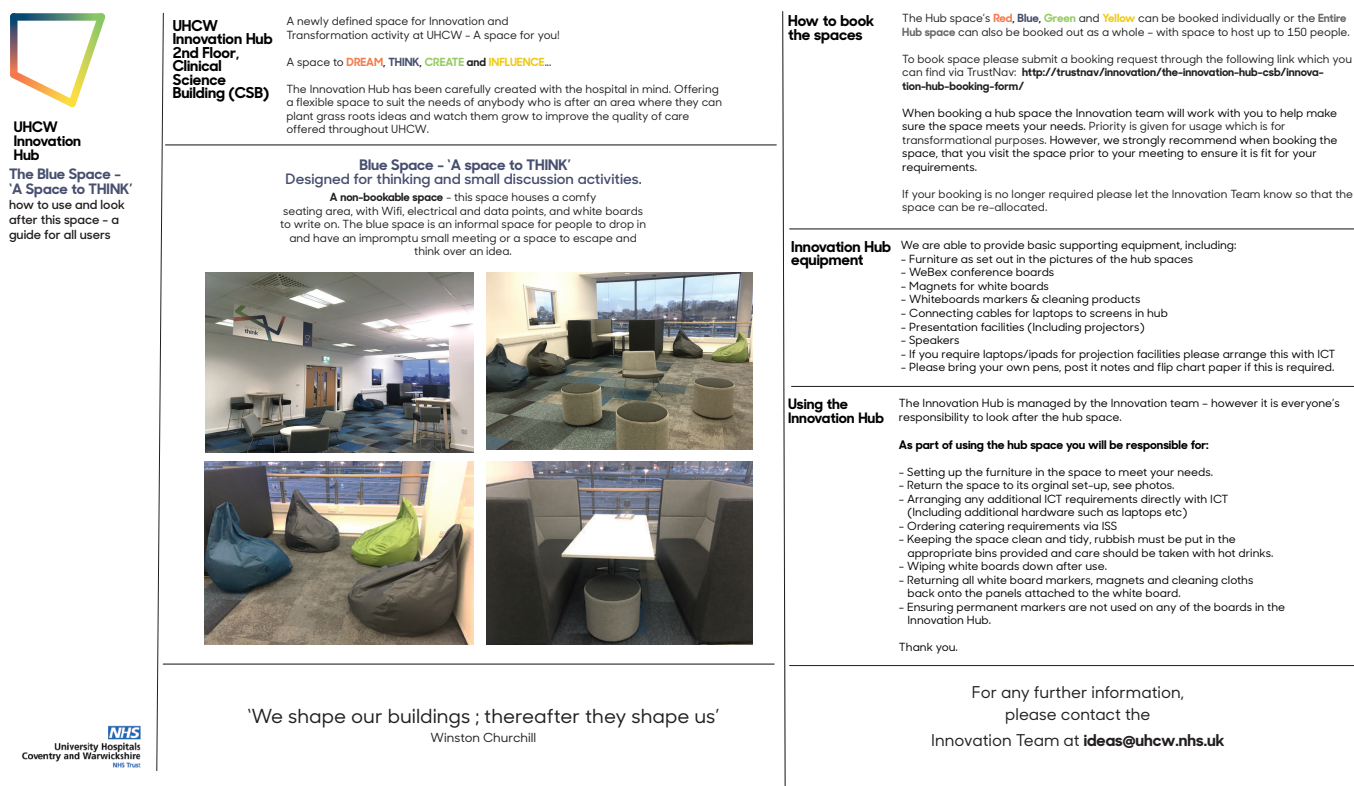
<style>
.page{position:relative;width:1354px;height:786px;background:#fff}
.page>*{position:absolute;margin:0;border:0;box-sizing:border-box;transform-origin:0 0}
.t1{font:500 19.38px "Sharp Sans No 1";color:#231f20}
.t2{font:500 16.25px/22px "Sharp Sans No 1";color:#231f20;text-align:center}
.t3{font:700 16.25px "Sharp Sans No 1";color:#231f20}
.t4{font:700 15px/13.6px "Sharp Sans No 1";color:#000001}
.t5{font:700 14.5px "Sharp Sans No 1";color:#474f6f}
.t6{font:700 14.5px/14.4px "Sharp Sans No 1";color:#000001}
.t7{font:600 14.38px "Sharp Sans No 1";color:#474f6f}
.t8{font:700 14.38px/15px "Sharp Sans No 1";color:#474f6f}
.t9{font:700 14.38px/13.6px "Sharp Sans No 1";color:#000001}
.t10{font:600 12.5px/15px "Sharp Sans No 1";color:#231f20}
.t11{font:500 12.5px "Sharp Sans No 1";color:#231f20}
.t12{font:700 11.88px "Sharp Sans No 1";color:#000001}
.t13{font:500 11.25px/13.5px "Sharp Sans No 1";color:#000001}
.t14{font:500 11.25px/13.5px "Sharp Sans No 1";color:#231f20}
.s1{font-weight:700;color:#f47a4c}
.s2{font-weight:700}
.s3{font-weight:700;color:#474f6f}
.s4{font-weight:700;color:#95cb62}
.s5{font-weight:700;color:#eeca14}
.s6{font-weight:700;color:#6b6869}
.s7{color:#231f20}
.s8{font-weight:500}
</style>
<div class="page">
<img style="left:21px;top:725px;width:120px;height:43px">
<svg style="left:10px;top:13px;width:96px;height:94px"></svg>
<svg style="left:157px;top:13px;width:6px;height:757px"></svg>
<hr style="left:165px;top:145px;width:611px;height:1px;background:#231f20">
<hr style="left:789px;top:665px;width:565px;height:1px;background:#231f20">
<hr style="left:789px;top:229px;width:565px;height:1px;background:#231f20">
<hr style="left:791px;top:386px;width:563px;height:1px;background:#231f20">
<svg style="left:782px;top:11px;width:3px;height:774px"></svg>
<hr style="left:163px;top:663px;width:611px;height:1px;background:#231f20">
<svg style="left:10px;top:17px;width:8px;height:57px"></svg>
<img style="left:487px;top:461px;width:265px;height:183px">
<img style="left:205px;top:461px;width:269px;height:183px">
<img style="left:206px;top:272px;width:267px;height:180px">
<img style="left:487px;top:272px;width:265px;height:177px">
<h3 class="t4" style="left:173px;top:18px;width:101px">UHCW<br>Innovation Hub<br>2nd Floor,<br>Clinical<br>Science<br>Building (CSB)</h3>
<p class="t14" style="left:286px;top:14px;width:275px">A newly defined space for Innovation and<br>Transformation activity at UHCW - A space for you!</p>
<p class="t14" style="left:286px;top:54px;width:267px">A space to <span class="s1">DREAM</span><span class="s2">,</span> <span class="s3">THINK</span><span class="s2">,</span> <span class="s4">CREATE</span> <span class="s2">and</span> <span class="s5">INFLUENCE</span>...</p>
<p class="t14" style="left:286px;top:81px;width:437px">The Innovation Hub has been carefully created with the hospital in mind. Offering a flexible space to suit the needs of anybody who is after an area where they can plant grass roots ideas and watch them grow to improve the quality of care</p>
<p class="t6" style="left:14px;top:119px;width:45px">UHCW</p>
<p class="t14" style="left:286px;top:122px;width:144px">offered throughout UHCW.</p>
<p class="t6" style="left:14px;top:132px;width:69px">Innovation<br>Hub</p>
<p class="t5" style="left:359px;top:154px;width:213px">Blue Space - ‘A space to THINK’</p>
<p class="t7" style="left:286px;top:168px;width:358px">Designed for thinking and small discussion activities.</p>
<p class="t14" style="left:280px;top:190px;width:367px;text-align:center"><span class="s2">A non-bookable space</span> - this space houses a comfy<br>seating area, with Wifi, electrical and data points, and white boards to write on. The blue space is an informal space for people to drop in and have an impromptu small meeting or a space to escape and think over an idea.</p>
<p class="t8" style="left:9px;top:166px;width:125px">The Blue Space - ‘A Space to THINK’</p>
<p class="t10" style="left:9px;top:196px;width:117px">how to use and look after this space - a guide for all users</p>
<h1 class="t1" style="left:247px;top:701px;width:473px">‘We shape our buildings ; thereafter they shape us’</h1>
<p class="t11" style="left:431px;top:728px;width:107px">Winston Churchill</p>
<h3 class="t4" style="left:788px;top:13px;width:88px">How to book the spaces</h3>
<p class="t14" style="left:902px;top:11px;width:449px">The Hub space’s <span class="s1">Red</span><span class="s2">,</span> <span class="s3">Blue</span><span class="s2">,</span> <span class="s4">Green</span> and <span class="s5">Yellow</span> can be booked individually or the <span class="s6">Entire<br>Hub space</span> can also be booked out as a whole – with space to host up to 150 people.</p>
<p class="t14" style="left:902px;top:51px;width:451px">To book space please submit a booking request through the following link which you can find via TrustNav: <span class="s2">http://trustnav/innovation/the-innovation-hub-csb/innova&shy;tion-hub-booking-form/</span></p>
<p class="t13" style="left:902px;top:105px;width:437px">When booking a hub space the Innovation team will work with you to help make sure the space meets your needs. <span class="s7">Priority is given for usage which is for transformational purposes.</span> However, we strongly recommend when booking the space, that you visit the space prior to your meeting to ensure it is fit for your requirements.</p>
<p class="t14" style="left:902px;top:186px;width:452px">If your booking is no longer required please let the Innovation Team know so that the space can be re-allocated.</p>
<h3 class="t4" style="left:791px;top:238px;width:101px">Innovation Hub equipment</h3>
<p class="t13" style="left:901px;top:238px;width:337px">We are able to provide basic supporting equipment, including:</p>
<p class="t13" style="left:901px;top:251px;width:294px">- Furniture as set out in the pictures of the hub spaces</p>
<p class="t13" style="left:901px;top:265px;width:155px">- WeBex conference boards</p>
<p class="t13" style="left:901px;top:278px;width:149px">- Magnets for white boards</p>
<p class="t13" style="left:901px;top:292px;width:241px">- Whiteboards markers &amp; cleaning products</p>
<p class="t13" style="left:901px;top:305px;width:268px">- Connecting cables for laptops to screens in hub</p>
<p class="t13" style="left:901px;top:319px;width:245px">- Presentation facilities (Including projectors)</p>
<p class="t13" style="left:901px;top:332px;width:60px">- Speakers</p>
<p class="t13" style="left:901px;top:346px;width:436px">- If you require laptops/ipads for projection facilities please arrange this with ICT</p>
<p class="t13" style="left:901px;top:359px;width:435px">- Please bring your own pens, post it notes and flip chart paper if this is required.</p>
<p class="t9" style="left:788px;top:396px;width:97px">Using the<br>Innovation Hub</p>
<p class="t13" style="left:899px;top:395px;width:442px">The Innovation Hub is managed by the Innovation team – however it is everyone’s responsibility to look after the hub space.</p>
<p class="t12" style="left:899px;top:435px;width:311px">As part of using the hub space you will be responsible for:</p>
<p class="t13" style="left:899px;top:464px;width:316px">- Setting up the furniture in the space to meet your needs.</p>
<p class="t13" style="left:899px;top:477px;width:277px">- Return the space to its orginal set-up, see photos.</p>
<p class="t13" style="left:907px;top:491px;width:322px;text-indent:-9px">- Arranging any additional ICT requirements directly with ICT (Including additional hardware such as laptops etc)</p>
<p class="t13" style="left:899px;top:518px;width:220px">- Ordering catering requirements via ISS</p>
<p class="t13" style="left:907px;top:531px;width:367px;text-indent:-9px">- Keeping the space clean and tidy, rubbish must be put in the appropriate bins provided and care should be taken with hot drinks.</p>
<p class="t13" style="left:899px;top:558px;width:210px">- Wiping white boards down after use.</p>
<p class="t13" style="left:907px;top:572px;width:347px;text-indent:-9px">- Returning all white board markers, magnets and cleaning cloths back onto the panels attached to the white board.</p>
<p class="t13" style="left:907px;top:599px;width:379px;text-indent:-9px">- Ensuring permanent markers are not used on any of the boards in the<br>Innovation Hub.</p>
<p class="t13" style="left:899px;top:639px;width:61px">Thank you.</p>
<h2 class="t2" style="left:972px;top:679px;width:213px">For any further information, please contact the</h2>
<h2 class="t3" style="left:931px;top:727px;width:295px"><span class="s8">Innovation Team at</span> ideas@uhcw.nhs.uk</h2>
</div>
